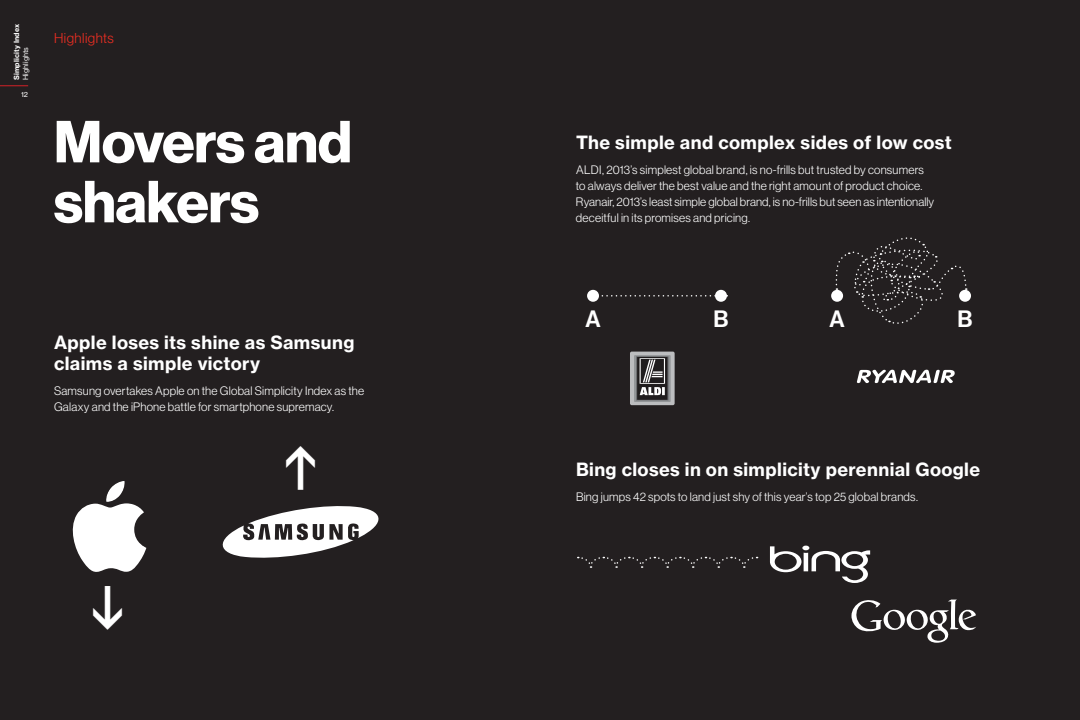
<style>
.page{position:relative;width:1080px;height:720px;background:#231f20}
.page>*{position:absolute;margin:0;border:0;box-sizing:border-box;transform-origin:0 0}
.t1{font:58px/60px "N Haas Grotesk DS Pro 75 Bd";letter-spacing:-.005em;color:#fff}
.t2{font:23.1px "N Haas Grotesk DS Pro 65 Md";color:#fff}
.t3{font:18px/21px "N Haas Grotesk TX Std 75 Bd";letter-spacing:.02em;color:#fff}
.t4{font:14px "N Haas Grotesk DS Std 45 Lt";letter-spacing:.035em;color:#ee2e22}
.t5{font:12px/16px "N Haas Grotesk DS Std 45 Lt";letter-spacing:.015em;color:#fff}
.t6{font:7px "N Haas Grotesk TX Std 75 Bd";letter-spacing:.025em;color:#fff}
.t7{font:7px "N Haas Grotesk TX Std 55 Rg";letter-spacing:.015em;color:#fff}
</style>
<div class="page">
<svg style="left:0;top:86px;width:28px;height:1px"></svg>
<svg style="left:72px;top:481px;width:74px;height:91px"></svg>
<svg style="left:223px;top:506px;width:155px;height:52px"></svg>
<svg style="left:857px;top:370px;width:98px;height:13px"></svg>
<div style="left:630px;top:352px;width:45px;height:53px;background:#bcbdbf;border-radius:2px"></div>
<svg style="left:634px;top:355px;width:37px;height:47px"></svg>
<div style="left:636px;top:356px;width:33px;height:44px;background:#464547"></div>
<svg style="left:637px;top:357px;width:30px;height:43px"></svg>
<svg style="left:640px;top:358px;width:25px;height:37px"></svg>
<div style="left:587px;top:290px;width:12px;height:12px;background:#fff;border-radius:50%"></div>
<div style="left:715px;top:290px;width:12px;height:12px;background:#fff;border-radius:50%"></div>
<svg style="left:601px;top:295px;width:115px;height:2px"></svg>
<div style="left:831px;top:290px;width:12px;height:12px;background:#fff;border-radius:50%"></div>
<div style="left:959px;top:290px;width:12px;height:12px;background:#fff;border-radius:50%"></div>
<svg style="left:835px;top:237px;width:132px;height:87px"></svg>
<svg style="left:770px;top:546px;width:100px;height:37px"></svg>
<svg style="left:851px;top:599px;width:125px;height:44px"></svg>
<svg style="left:578px;top:556px;width:180px;height:12px"></svg>
<p class="t6" style="left:12px;top:80px;width:58px;rotate:-90deg">Simplicity Index</p>
<p class="t7" style="left:21px;top:80px;width:35px;rotate:-90deg">Highlights</p>
<p class="t7" style="left:21px;top:90px;width:9px">12</p>
<p class="t4" style="left:54px;top:30px;width:61px">Highlights</p>
<h1 class="t1" style="left:54px;top:113px;width:300px">Movers and shakers</h1>
<h3 class="t3" style="left:54px;top:332px;width:302px">Apple loses its shine as Samsung claims a simple victory</h3>
<p class="t5" style="left:54px;top:383px;width:312px">Samsung overtakes Apple on the Global Simplicity Index as the<br>Galaxy and the iPhone battle for smartphone supremacy.</p>
<h3 class="t3" style="left:576px;top:132px;width:377px">The simple and complex sides of low cost</h3>
<p class="t5" style="left:576px;top:162px;width:360px">ALDI, 2013’s simplest global brand, is no-frills but trusted by consumers to always deliver the best value and the right amount of product choice.<br>Ryanair, 2013’s least simple global brand, is no-frills but seen as intentionally deceitful in its promises and pricing.</p>
<h2 class="t2" style="left:585px;top:305px;width:17px">A</h2>
<h2 class="t2" style="left:713px;top:305px;width:17px">B</h2>
<h2 class="t2" style="left:830px;top:305px;width:17px">A</h2>
<h2 class="t2" style="left:957px;top:305px;width:17px">B</h2>
<h3 class="t3" style="left:576px;top:459px;width:406px">Bing closes in on simplicity perennial Google</h3>
<p class="t5" style="left:576px;top:489px;width:343px">Bing jumps 42 spots to land just shy of this year’s top 25 global brands.</p>
</div>
